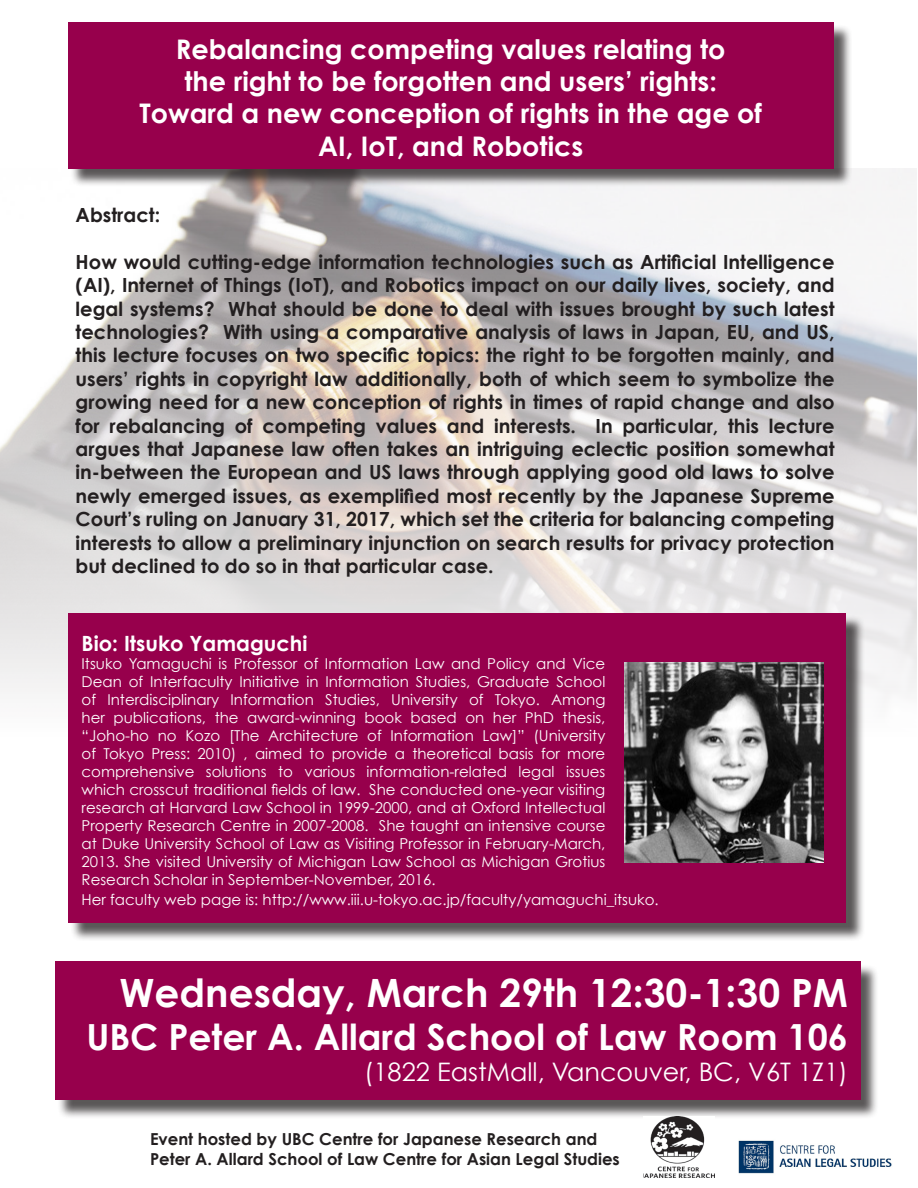
<style>
.page{position:relative;width:918px;height:1188px;background:#fff}
.page>*{position:absolute;margin:0;border:0;box-sizing:border-box;transform-origin:0 0}
.t1{font:700 39px "Century Gothic";color:#fff}
.t2{font:700 36px "Century Gothic";color:#fff}
.t3{font:700 27px "Century Gothic";color:#fff}
.t4{font:25.5px "Century Gothic";color:#fff}
.t5{font:700 21px "Century Gothic";color:#fff}
.t6{font:700 19.5px/23.4px "Century Gothic";color:#231f20;text-align:justify}
.t7{font:700 16.5px "Century Gothic";color:#231f20}
.t8{font:15px/18px "Century Gothic";color:#fff;text-align:justify}
</style>
<div class="page">
<img style="left:0;top:168px;width:916px;height:526px">
<div style="left:70px;top:24px;width:782px;height:163px;background:#231f20;opacity:.75"></div>
<div style="left:68px;top:22px;width:765px;height:146px;background:#97004c"></div>
<div style="left:70px;top:615px;width:795px;height:326px;background:#231f20;opacity:.75"></div>
<div style="left:68px;top:613px;width:778px;height:309px;background:#97004c"></div>
<div style="left:57px;top:964px;width:822px;height:155px;background:#231f20;opacity:.75"></div>
<div style="left:55px;top:962px;width:805px;height:138px;background:#97004c"></div>
<img style="left:643px;top:1116px;width:71px;height:61px">
<img style="left:624px;top:662px;width:200px;height:200px">
<img style="left:738px;top:1140px;width:154px;height:34px">
<p class="t3" style="left:176px;top:32px;width:551px">Rebalancing competing values relating to</p>
<p class="t3" style="left:185px;top:64px;width:534px">the right to be forgotten and users’ rights:</p>
<p class="t3" style="left:139px;top:97px;width:624px">Toward a new conception of rights in the age of</p>
<p class="t3" style="left:318px;top:129px;width:267px">AI, IoT, and Robotics</p>
<p class="t6" style="left:76px;top:203px;width:86px">Abstract:</p>
<p class="t6" style="left:76px;top:250px;width:761px">How would cutting-edge information technologies such as Artificial Intelligence (AI), Internet of Things (IoT), and Robotics impact on our daily lives, society, and legal systems? What should be done to deal with issues brought by such latest technologies? With using a comparative analysis of laws in Japan, EU, and US, this lecture focuses on two specific topics: the right to be forgotten mainly, and users’ rights in copyright law additionally, both of which seem to symbolize the growing need for a new conception of rights in times of rapid change and also for rebalancing of competing values and interests. In particular, this lecture argues that Japanese law often takes an intriguing eclectic position somewhat in-between the European and US laws through applying good old laws to solve newly emerged issues, as exemplified most recently by the Japanese Supreme Court’s ruling on January 31, 2017, which set the criteria for balancing competing interests to allow a preliminary injunction on search results for privacy protection but declined to do so in that particular case.</p>
<p class="t5" style="left:82px;top:630px;width:227px">Bio: Itsuko Yamaguchi</p>
<p class="t8" style="left:82px;top:655px;width:525px">Itsuko Yamaguchi is Professor of Information Law and Policy and Vice Dean of Interfaculty Initiative in Information Studies, Graduate School of Interdisciplinary Information Studies, University of Tokyo. Among her publications, the award-winning book based on her PhD thesis, “Joho-ho no Kozo [The Architecture of Information Law]” (University of Tokyo Press: 2010) , aimed to provide a theoretical basis for more comprehensive solutions to various information-related legal issues which crosscut traditional fields of law. She conducted one-year visiting research at Harvard Law School in 1999-2000, and at Oxford Intellectual Property Research Centre in 2007-2008. She taught an intensive course at Duke University School of Law as Visiting Professor in February-March, 2013. She visited University of Michigan Law School as Michigan Grotius Research Scholar in September-November, 2016.</p>
<p class="t8" style="left:82px;top:890px;width:579px">Her faculty web page is: http://www.iii.u-tokyo.ac.jp/faculty/yamaguchi_itsuko.</p>
<p class="t1" style="left:120px;top:969px;width:730px">Wednesday, March 29th 12:30-1:30 PM</p>
<p class="t2" style="left:86px;top:1015px;width:763px">UBC Peter A. Allard School of Law Room 106</p>
<p class="t4" style="left:364px;top:1056px;width:485px">(1822 EastMall, Vancouver, BC, V6T 1Z1)</p>
<p class="t7" style="left:150px;top:1129px;width:449px">Event hosted by UBC Centre for Japanese Research and</p>
<p class="t7" style="left:150px;top:1149px;width:471px">Peter A. Allard School of Law Centre for Asian Legal Studies</p>
</div>
